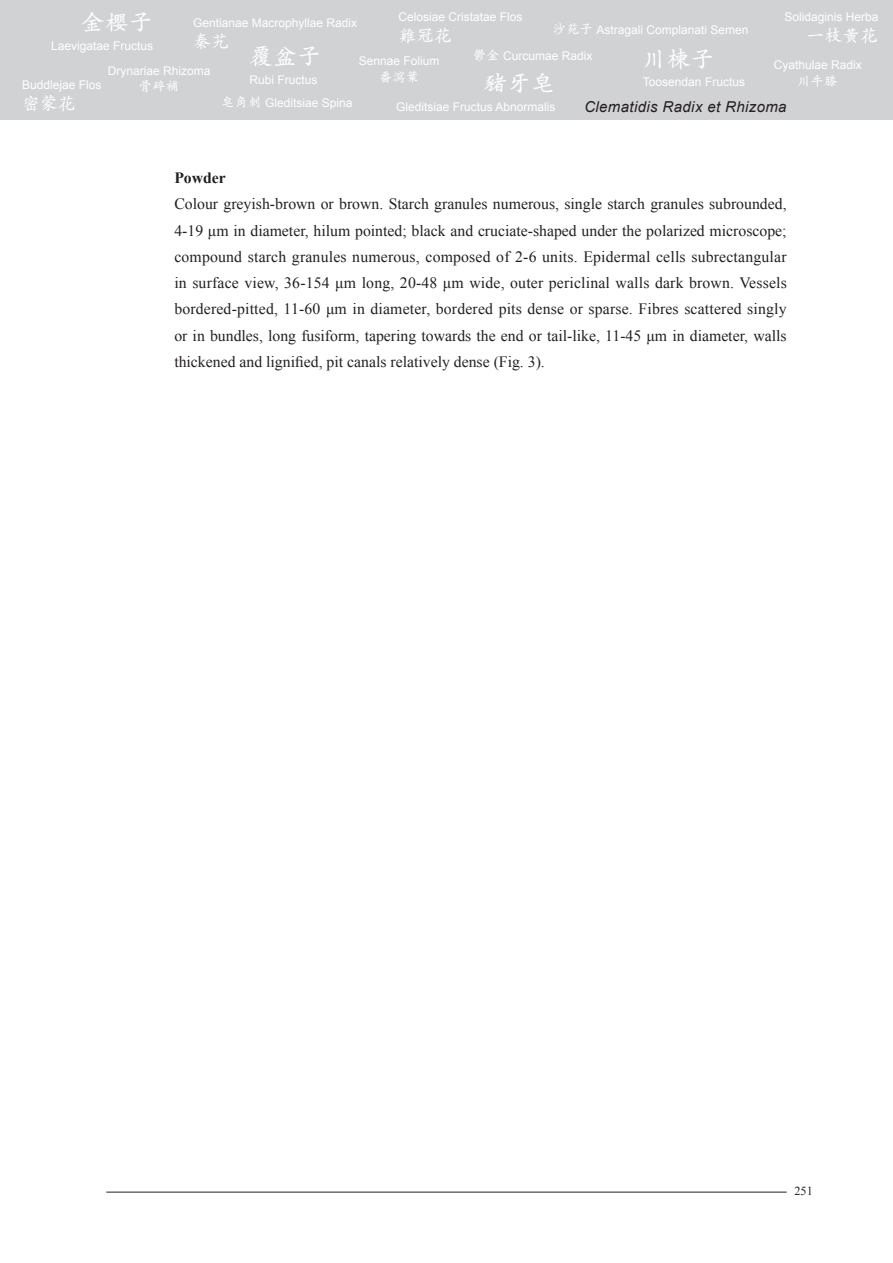
<style>
.page{position:relative;width:893px;height:1263px;background:#fff}
.page>*{position:absolute;margin:0;border:0;box-sizing:border-box;transform-origin:0 0}
.t1{font:600 24px "M Kai HK";color:#fff}
.t2{font:600 18px "M Kai HK";color:#fff}
.t3{font:15.75px/26.2px "Times New Roman";color:#231f20;text-align:justify}
.t4{font:700 15.75px "Times New Roman";color:#231f20}
.t5{font:italic 15px "Arial";letter-spacing:.025em;color:#231f20}
.t6{font:600 13.5px "M Kai HK";color:#fff}
.t7{font:12.3px "Times New Roman";color:#231f20}
.t8{font:12px "Arial";color:#fff}
.s1{font-family:"M Kai HK";font-weight:600;font-size:13.5px}
</style>
<div class="page">
<hr style="left:106px;top:1192px;width:681px;height:1px;background:#231f20">
<div style="left:0;top:0;width:893px;height:119px;background:#d1d2d4"></div>
<h1 class="t1" style="left:81px;top:6px;width:73px">金櫻子</h1>
<p class="t8" style="left:51px;top:38px;width:104px">Laevigatae Fructus</p>
<p class="t8" style="left:398px;top:9px;width:126px">Celosiae Cristatae Flos</p>
<p class="t2" style="left:398px;top:22px;width:55px">雞冠花</p>
<p class="t8" style="left:784px;top:9px;width:96px">Solidaginis Herba</p>
<p class="t2" style="left:807px;top:23px;width:73px">一枝黃花</p>
<p class="t8" style="left:193px;top:15px;width:166px">Gentianae Macrophyllae Radix</p>
<p class="t2" style="left:193px;top:29px;width:37px">秦艽</p>
<p class="t8" style="left:553px;top:22px;width:197px"><span class="s1">沙苑子</span> Astragali Complanati Semen</p>
<h1 class="t1" style="left:250px;top:39px;width:73px">覆盆子</h1>
<p class="t8" style="left:250px;top:72px;width:70px">Rubi Fructus</p>
<h1 class="t1" style="left:643px;top:42px;width:73px">川楝子</h1>
<p class="t8" style="left:473px;top:48px;width:121px"><span class="s1">鬱金</span> Curcumae Radix</p>
<p class="t8" style="left:359px;top:53px;width:82px">Sennae Folium</p>
<p class="t6" style="left:379px;top:68px;width:42px">番瀉葉</p>
<p class="t8" style="left:774px;top:57px;width:90px">Cyathulae Radix</p>
<p class="t6" style="left:797px;top:71px;width:42px">川牛膝</p>
<p class="t8" style="left:108px;top:62px;width:104px">Drynariae Rhizoma</p>
<p class="t6" style="left:139px;top:77px;width:42px">骨碎補</p>
<h1 class="t1" style="left:483px;top:66px;width:73px">豬牙皂</h1>
<p class="t8" style="left:396px;top:99px;width:161px">Gleditsiae Fructus Abnormalis</p>
<p class="t8" style="left:22px;top:77px;width:81px">Buddlejae Flos</p>
<p class="t8" style="left:643px;top:74px;width:104px">Toosendan Fructus</p>
<p class="t2" style="left:22px;top:91px;width:55px">密蒙花</p>
<p class="t8" style="left:221px;top:95px;width:133px"><span class="s1">皂角刺</span> Gleditsiae Spina</p>
<p class="t5" style="left:584px;top:97px;width:204px">Clematidis Radix et Rhizoma</p>
<p class="t4" style="left:174px;top:167px;width:53px">Powder</p>
<p class="t3" style="left:174px;top:191px;width:614px">Colour greyish-brown or brown. Starch granules numerous, single starch granules subrounded, 4-19 μm in diameter, hilum pointed; black and cruciate-shaped under the polarized microscope; compound starch granules numerous, composed of 2-6 units. Epidermal cells subrectangular in surface view, 36-154 μm long, 20-48 μm wide, outer periclinal walls dark brown. Vessels bordered-pitted, 11-60 μm in diameter, bordered pits dense or sparse. Fibres scattered singly or in bundles, long fusiform, tapering towards the end or tail-like, 11-45 μm in diameter, walls thickened and lignified, pit canals relatively dense (Fig. 3).</p>
<p class="t7" style="left:794px;top:1182px;width:20px">251</p>
</div>
